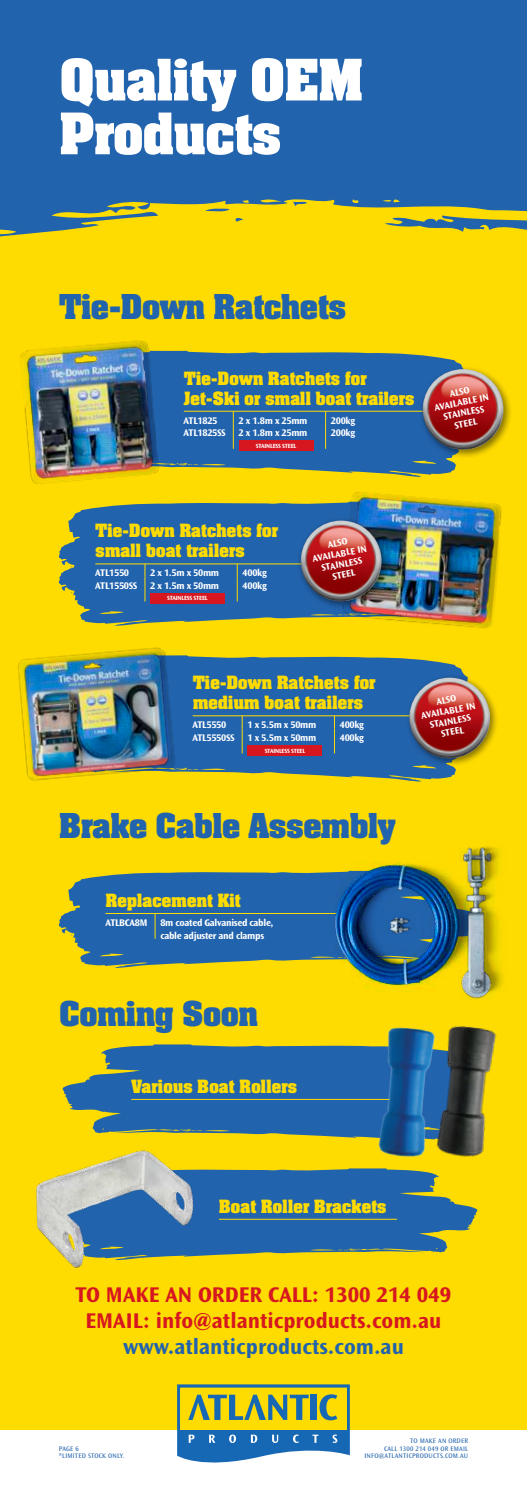
<style>
.page{position:relative;width:527px;height:1489px;background:#fff}
.page>*{position:absolute;margin:0;border:0;box-sizing:border-box;transform-origin:0 0}
.t1{font:62.5px/53.8px "Aachen Bold Plain";letter-spacing:-.03em;color:#fff}
.t2{font:37.5px "Aachen Bold Plain";letter-spacing:-.03em;color:#2263ad}
.t3{font:700 22.12px/26.1px "Ocean Sans Std";color:#d7171f;text-align:center}
.t4{font:700 22.12px "Ocean Sans Std";color:#2263ad}
.t5{font:20px/20px "Aachen Bold Plain";letter-spacing:-.02em;color:#ffdc01}
.t6{font:700 10px/12.5px "Ocean Sans Std";letter-spacing:-.03em;color:#fff}
.t7{font:700 9.75px/10.8px "Ocean Sans Std";color:#fff;text-align:center}
.t8{font:6.88px/7.5px "Ocean Sans Std";letter-spacing:.025em;color:#2263ad}
.t9{font:700 6.25px "Ocean Sans Std";letter-spacing:-.03em;color:#fff}
</style>
<div class="page">
<div style="left:0;top:0;width:526px;height:1488px;background:#ffdc01"></div>
<svg style="left:0;top:0;width:526px;height:237px;background:#386f9b"></svg>
<div style="left:0;top:1429px;width:526px;height:59px;background:#fff"></div>
<svg style="left:177px;top:1384px;width:172px;height:78px"></svg>
<svg style="left:202px;top:1168px;width:275px;height:88px;background:#47778f"></svg>
<svg style="left:62px;top:1044px;width:298px;height:94px;background:#3e7296"></svg>
<svg style="left:58px;top:872px;width:263px;height:96px;background:#3e7297"></svg>
<hr style="left:131px;top:1099px;width:264px;height:1px;background:#ffdc01">
<img style="left:360px;top:1027px;width:58px;height:130px">
<img style="left:418px;top:1026px;width:79px;height:131px">
<svg style="left:68px;top:502px;width:273px;height:25px;background:#3b7099"></svg>
<svg style="left:58px;top:527px;width:283px;height:99px;background:#3e7196"></svg>
<hr style="left:95px;top:563px;width:272px;height:1px;background:#ffdc01">
<hr style="left:105px;top:913px;width:248px;height:1px;background:#ffdc01">
<svg style="left:144px;top:564px;width:1px;height:37px"></svg>
<svg style="left:237px;top:564px;width:1px;height:37px"></svg>
<svg style="left:155px;top:914px;width:1px;height:24px"></svg>
<svg style="left:165px;top:350px;width:297px;height:16px;fill:#2263ad"></svg>
<svg style="left:165px;top:366px;width:291px;height:111px;background:#336c9f"></svg>
<svg style="left:182px;top:655px;width:280px;height:16px;fill:#2263ad"></svg>
<svg style="left:182px;top:671px;width:281px;height:110px;background:#336b9f"></svg>
<hr style="left:184px;top:411px;width:259px;height:1px;background:#ffdc01">
<hr style="left:192px;top:715px;width:232px;height:1px;background:#ffdc01">
<svg style="left:233px;top:411px;width:1px;height:38px"></svg>
<svg style="left:325px;top:411px;width:1px;height:38px"></svg>
<svg style="left:242px;top:715px;width:1px;height:38px"></svg>
<svg style="left:334px;top:715px;width:1px;height:38px"></svg>
<img style="left:20px;top:340px;width:145px;height:144px">
<img style="left:17px;top:647px;width:165px;height:134px">
<img style="left:341px;top:492px;width:161px;height:136px">
<div style="left:296px;top:516px;width:94px;height:94px;background:#000;opacity:.5"></div>
<img style="left:299px;top:520px;width:84px;height:83px">
<div style="left:418px;top:365px;width:94px;height:94px;background:#000;opacity:.5"></div>
<img style="left:420px;top:369px;width:84px;height:82px">
<img style="left:36px;top:1117px;width:166px;height:151px">
<hr style="left:219px;top:1218px;width:177px;height:1px;background:#ffdc01">
<div style="left:150px;top:593px;width:74px;height:10px;background:#d7171f"></div>
<div style="left:238px;top:440px;width:75px;height:10px;background:#d7171f"></div>
<div style="left:247px;top:745px;width:75px;height:10px;background:#d7171f"></div>
<div style="left:405px;top:673px;width:94px;height:94px;background:#000;opacity:.5"></div>
<img style="left:407px;top:677px;width:84px;height:83px">
<img style="left:321px;top:846px;width:183px;height:153px">
<h1 class="t1" style="left:59px;top:55px;width:306px">Quality OEM<br>Products</h1>
<h2 class="t2" style="left:59px;top:290px;width:289px">Tie-Down Ratchets</h2>
<h3 class="t5" style="left:184px;top:369px;width:232px">Tie-Down Ratchets for<br>Jet-Ski or small boat trailers</h3>
<p class="t6" style="left:183px;top:414px;width:35px">ATL1825</p>
<p class="t6" style="left:238px;top:414px;width:70px">2 x 1.8m x 25mm</p>
<p class="t6" style="left:330px;top:414px;width:26px">200kg</p>
<p class="t6" style="left:183px;top:427px;width:44px">ATL1825SS</p>
<p class="t6" style="left:238px;top:427px;width:70px">2 x 1.8m x 25mm</p>
<p class="t6" style="left:330px;top:427px;width:26px">200kg</p>
<p class="t9" style="left:255px;top:442px;width:42px">STAINLESS STEEL</p>
<p class="t7" style="left:431px;top:392px;width:57px;rotate:-11deg">ALSO<br>AVAILABLE IN<br>STAINLESS<br>STEEL</p>
<h3 class="t5" style="left:95px;top:521px;width:184px">Tie-Down Ratchets for small boat trailers</h3>
<p class="t6" style="left:95px;top:567px;width:35px">ATL1550</p>
<p class="t6" style="left:150px;top:567px;width:70px">2 x 1.5m x 50mm</p>
<p class="t6" style="left:242px;top:567px;width:26px">400kg</p>
<p class="t6" style="left:95px;top:580px;width:44px">ATL1550SS</p>
<p class="t6" style="left:150px;top:580px;width:70px">2 x 1.5m x 50mm</p>
<p class="t6" style="left:242px;top:580px;width:26px">400kg</p>
<p class="t9" style="left:167px;top:595px;width:42px">STAINLESS STEEL</p>
<p class="t7" style="left:309px;top:543px;width:57px;rotate:-11deg">ALSO<br>AVAILABLE IN<br>STAINLESS<br>STEEL</p>
<h3 class="t5" style="left:192px;top:673px;width:184px">Tie-Down Ratchets for medium boat trailers</h3>
<p class="t6" style="left:192px;top:719px;width:35px">ATL5550</p>
<p class="t6" style="left:247px;top:719px;width:70px">1 x 5.5m x 50mm</p>
<p class="t6" style="left:339px;top:719px;width:26px">400kg</p>
<p class="t6" style="left:192px;top:731px;width:44px">ATL5550SS</p>
<p class="t6" style="left:247px;top:731px;width:70px">1 x 5.5m x 50mm</p>
<p class="t6" style="left:339px;top:731px;width:26px">400kg</p>
<p class="t9" style="left:264px;top:748px;width:42px">STAINLESS STEEL</p>
<h2 class="t2" style="left:59px;top:809px;width:338px">Brake Cable Assembly</h2>
<h3 class="t5" style="left:105px;top:891px;width:137px">Replacement Kit</h3>
<p class="t6" style="left:105px;top:917px;width:44px">ATLBCA8M</p>
<p class="t6" style="left:160px;top:917px;width:114px">8m coated Galvanised cable, cable adjuster and clamps</p>
<h2 class="t2" style="left:59px;top:996px;width:201px">Coming Soon</h2>
<h3 class="t5" style="left:131px;top:1076px;width:167px">Various Boat Rollers</h3>
<p class="t7" style="left:418px;top:700px;width:57px;rotate:-11deg">ALSO<br>AVAILABLE IN<br>STAINLESS<br>STEEL</p>
<h3 class="t5" style="left:219px;top:1196px;width:169px">Boat Roller Brackets</h3>
<h3 class="t3" style="left:75px;top:1282px;width:377px">TO MAKE AN ORDER CALL: 1300 214 049<br>EMAIL: info@atlanticproducts.com.au</h3>
<h3 class="t4" style="left:123px;top:1336px;width:282px">www.atlanticproducts.com.au</h3>
<p class="t8" style="left:59px;top:1444px;width:67px">PAGE 6<br>*LIMITED STOCK ONLY.</p>
<p class="t8" style="left:364px;top:1437px;width:105px;text-align:right">TO MAKE AN ORDER<br>CALL 1300 214 049 OR EMAIL<br>INFO@ATLANTICPRODUCTS.COM.AU</p>
</div>
